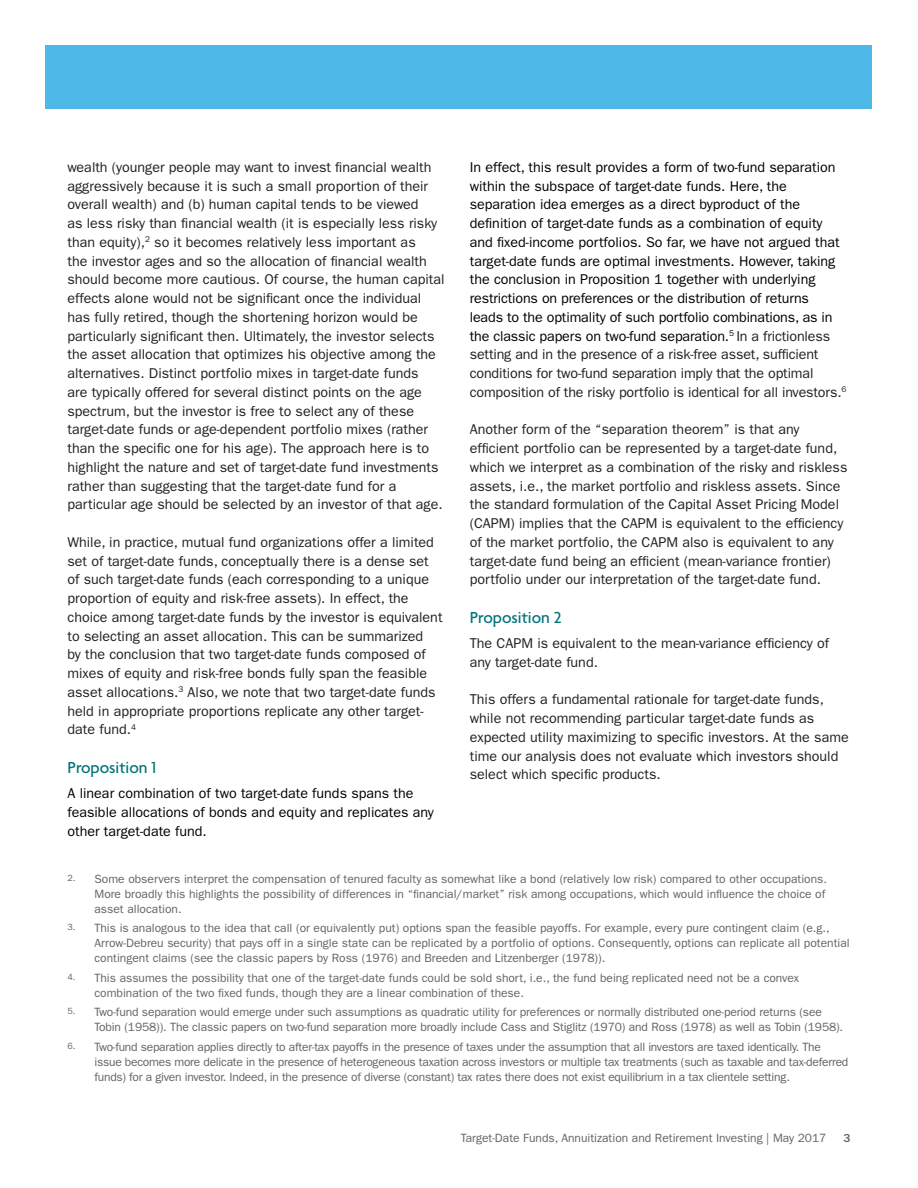
<style>
.page{position:relative;width:918px;height:1188px;background:#fff}
.page>*{position:absolute;margin:0;border:0;box-sizing:border-box;transform-origin:0 0}
._4A_Body_Subhead__A{font:500 17.25px "Agenda";color:#00747a}
._5A_Body_Text__FG_9{font:14.25px/18.8px "ITC Franklin Gothic Std";color:#231f20}
._5A_Body_Text__FG_9-2{font:14.25px/18.8px "ITC Franklin Gothic Std";color:#000}
._8A_Footnote__FG_8_1{font:12px/15px "ITC Franklin Gothic Std";color:#636366}
._8A_Footnote__FG_8_1-2{font:12px/15px "ITC Franklin Gothic Std";letter-spacing:-.02em;color:#636366}
.t1{font:500 12px "ITC Franklin Gothic Std";color:#636366}
.s1{color:#231f20}
</style>
<div class="page">
<div style="left:46px;top:46px;width:826px;height:63px;background:#4eb9e9"></div>
<p class="_5A_Body_Text__FG_9" style="left:68px;top:158px;width:379px">wealth (younger people may want to invest financial wealth aggressively because it is such a small proportion of their overall wealth) and (b) human capital tends to be viewed<br>as less risky than financial wealth (it is especially less risky than equity),<sup>2</sup> so it becomes relatively less important as<br>the investor ages and so the allocation of financial wealth should become more cautious. Of course, the human capital effects alone would not be significant once the individual has fully retired, though the shortening horizon would be particularly significant then. Ultimately, the investor selects the asset allocation that optimizes his objective among the alternatives. Distinct portfolio mixes in target-date funds<br>are typically offered for several distinct points on the age spectrum, but the investor is free to select any of these target-date funds or age-dependent portfolio mixes (rather than the specific one for his age). The approach here is to highlight the nature and set of target-date fund investments rather than suggesting that the target-date fund for a particular age should be selected by an investor of that age.</p>
<p class="_5A_Body_Text__FG_9" style="left:68px;top:533px;width:377px">While, in practice, mutual fund organizations offer a limited set of target-date funds, conceptually there is a dense set of such target-date funds (each corresponding to a unique proportion of equity and risk-free assets). In effect, the choice among target-date funds by the investor is equivalent to selecting an asset allocation. This can be summarized<br>by the conclusion that two target-date funds composed of mixes of equity and risk-free bonds fully span the feasible asset allocations.<sup>3</sup> Also, we note that two target-date funds held in appropriate proportions replicate any other target&shy;date fund.<sup>4</sup></p>
<p class="_4A_Body_Subhead__A" style="left:68px;top:758px;width:90px">Proposition 1</p>
<p class="_5A_Body_Text__FG_9-2" style="left:68px;top:784px;width:368px">A linear combination of two target-date funds spans the feasible allocations of bonds and equity and replicates any other target-date fund.</p>
<p class="_5A_Body_Text__FG_9-2" style="left:470px;top:158px;width:378px">In effect, this result provides a form of two-fund separation within the subspace of target-date funds. Here, the separation idea emerges as a direct byproduct of the definition of target-date funds as a combination of equity and fixed-income portfolios. So far, we have not argued that target-date funds are optimal investments. However, taking the conclusion in Proposition 1 together with underlying restrictions on preferences or the distribution of returns<br>leads to the optimality of such portfolio combinations, as in the classic papers on two-fund separation.<sup>5</sup> <span class="s1">In a frictionless setting and in the presence of a risk-free asset, sufficient conditions for two-fund separation imply that the optimal composition of the risky portfolio is identical for all investors.</span><sup>6</sup></p>
<p class="_5A_Body_Text__FG_9" style="left:470px;top:420px;width:379px">Another form of the “separation theorem” is that any efficient portfolio can be represented by a target-date fund, which we interpret as a combination of the risky and riskless assets, i.e., the market portfolio and riskless assets. Since the standard formulation of the Capital Asset Pricing Model (CAPM) implies that the CAPM is equivalent to the efficiency of the market portfolio, the CAPM also is equivalent to any target-date fund being an efficient (mean-variance frontier) portfolio under our interpretation of the target-date fund.</p>
<p class="_4A_Body_Subhead__A" style="left:470px;top:608px;width:94px">Proposition 2</p>
<p class="_5A_Body_Text__FG_9" style="left:470px;top:634px;width:361px">The CAPM is equivalent to the mean-variance efficiency of any target-date fund.</p>
<p class="_5A_Body_Text__FG_9" style="left:470px;top:690px;width:380px">This offers a fundamental rationale for target-date funds, while not recommending particular target-date funds as expected utility maximizing to specific investors. At the same time our analysis does not evaluate which investors should select which specific products.</p>
<p class="_8A_Footnote__FG_8_1" style="left:94px;top:871px;width:734px;text-indent:-27px"><sup>2.</sup> Some observers interpret the compensation of tenured faculty as somewhat like a bond (relatively low risk) compared to other occupations.<br>More broadly this highlights the possibility of differences in “financial/market” risk among occupations, which would influence the choice of asset allocation.</p>
<p class="_8A_Footnote__FG_8_1" style="left:94px;top:921px;width:757px;text-indent:-27px"><sup>3.</sup> This is analogous to the idea that call (or equivalently put) options span the feasible payoffs. For example, every pure contingent claim (e.g.,<br>Arrow-Debreu security) that pays off in a single state can be replicated by a portfolio of options. Consequently, options can replicate all potential contingent claims (see the classic papers by Ross (1976) and Breeden and Litzenberger (1978)).</p>
<p class="_8A_Footnote__FG_8_1" style="left:94px;top:970px;width:706px;text-indent:-27px"><sup>4.</sup> This assumes the possibility that one of the target-date funds could be sold short, i.e., the fund being replicated need not be a convex combination of the two fixed funds, though they are a linear combination of these.</p>
<p class="_8A_Footnote__FG_8_1" style="left:94px;top:1005px;width:750px;text-indent:-27px"><sup>5.</sup> Two-fund separation would emerge under such assumptions as quadratic utility for preferences or normally distributed one-period returns (see<br>Tobin (1958)). The classic papers on two-fund separation more broadly include Cass and Stiglitz (1970) and Ross (1978) as well as Tobin (1958).</p>
<p class="_8A_Footnote__FG_8_1-2" style="left:94px;top:1039px;width:755px;text-indent:-27px"><sup>6.</sup> Two-fund separation applies directly to after-tax payoffs in the presence of taxes under the assumption that all investors are taxed identically. The issue becomes more delicate in the presence of heterogeneous taxation across investors or multiple tax treatments (such as taxable and tax-deferred funds) for a given investor. Indeed, in the presence of diverse (constant) tax rates there does not exist equilibrium in a tax clientele setting.</p>
<p class="_8A_Footnote__FG_8_1" style="left:461px;top:1131px;width:367px">Target-Date Funds, Annuitization and Retirement Investing | May 2017</p>
<p class="t1" style="left:843px;top:1131px;width:9px">3</p>
</div>
